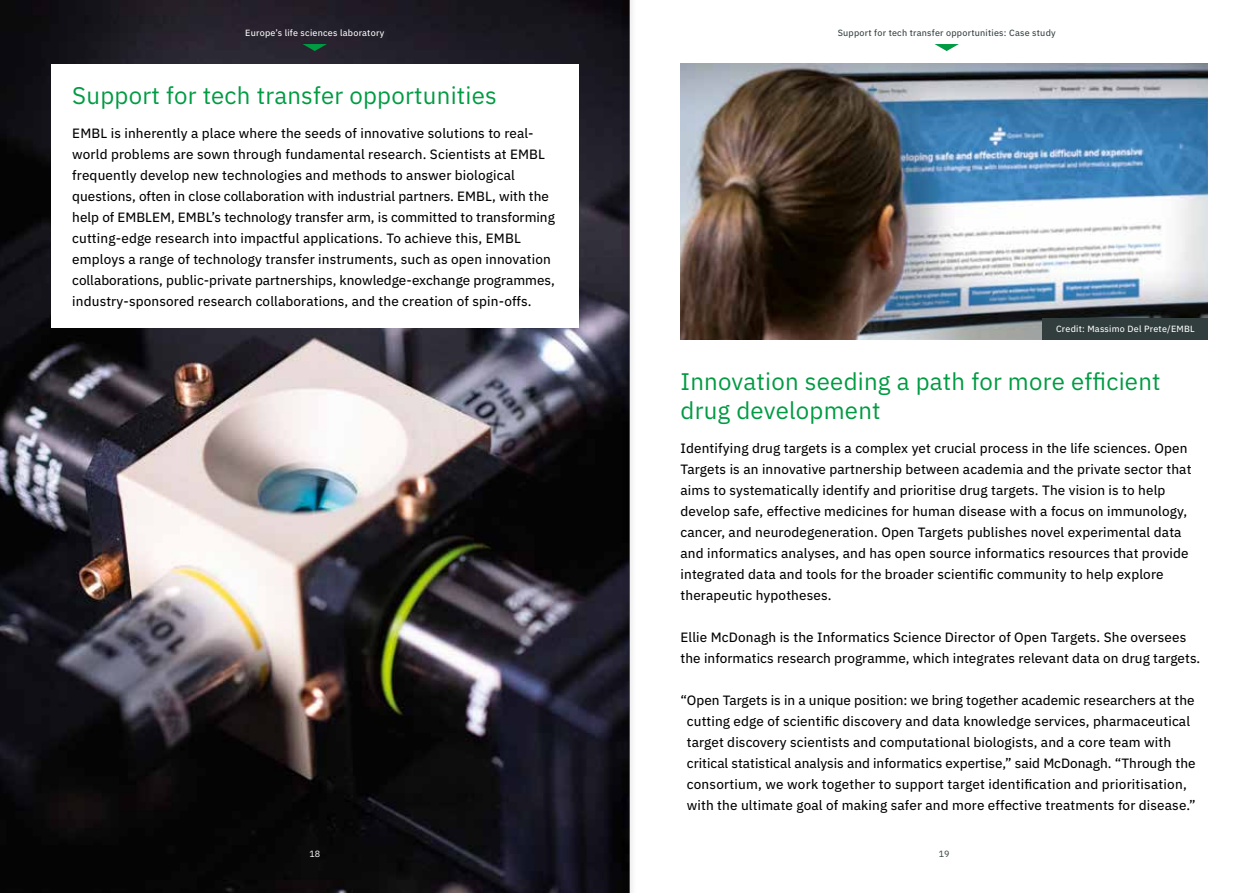
<style>
.page{position:relative;width:1259px;height:893px;background:#fff}
.page>*{position:absolute;margin:0;border:0;box-sizing:border-box;transform-origin:0 0}
.t1{font:24px/28.5px "IBM Plex Sans";letter-spacing:.01em;color:#009b43}
.t2{font:13.5px/21px "IBM Plex Sans Text";letter-spacing:.01em;color:#000}
.t3{font:9px "IBM Plex Sans Text";letter-spacing:.025em;color:#fff}
.t4{font:9px "IBM Plex Sans Text";letter-spacing:.025em;color:#323e3e}
.t5{font:9px "IBM Plex Sans";color:#fff}
.t6{font:9px "IBM Plex Sans";color:#323e3e}
</style>
<div class="page">
<img style="left:0;top:0;width:621px;height:893px">
<img style="left:680px;top:64px;width:528px;height:276px">
<div style="left:51px;top:64px;width:527px;height:263px;background:#fff"></div>
<div style="left:1043px;top:318px;width:165px;height:22px;background:#323e3e"></div>
<svg style="left:934px;top:44px;width:25px;height:7px"></svg>
<svg style="left:302px;top:44px;width:25px;height:7px"></svg>
<div style="left:621px;top:0;width:17px;height:893px;background:#000;opacity:.75"></div>
<hr style="left:629px;top:0;width:1px;height:893px;background:#656a69">
<p class="t3" style="left:245px;top:25px;width:140px">Europe’s life sciences laboratory</p>
<p class="t4" style="left:837px;top:25px;width:220px">Support for tech transfer opportunities: Case study</p>
<h1 class="t1" style="left:72px;top:79px;width:426px">Support for tech transfer opportunities</h1>
<p class="t2" style="left:72px;top:122px;width:484px">EMBL is inherently a place where the seeds of innovative solutions to real&shy;world problems are sown through fundamental research. Scientists at EMBL frequently develop new technologies and methods to answer biological questions, often in close collaboration with industrial partners. EMBL, with the help of EMBLEM, EMBL’s technology transfer arm, is committed to transforming cutting-edge research into impactful applications. To achieve this, EMBL employs a range of technology transfer instruments, such as open innovation collaborations, public-private partnerships, knowledge-exchange programmes, industry-sponsored research collaborations, and the creation of spin-offs.</p>
<p class="t3" style="left:1056px;top:322px;width:140px">Credit: Massimo Del Prete/EMBL</p>
<h1 class="t1" style="left:680px;top:365px;width:482px">Innovation seeding a path for more efficient drug development</h1>
<p class="t2" style="left:680px;top:437px;width:512px">Identifying drug targets is a complex yet crucial process in the life sciences. Open Targets is an innovative partnership between academia and the private sector that aims to systematically identify and prioritise drug targets. The vision is to help develop safe, effective medicines for human disease with a focus on immunology, cancer, and neurodegeneration. Open Targets publishes novel experimental data and informatics analyses, and has open source informatics resources that provide integrated data and tools for the broader scientific community to help explore therapeutic hypotheses.</p>
<p class="t2" style="left:680px;top:626px;width:521px">Ellie McDonagh is the Informatics Science Director of Open Targets. She oversees the informatics research programme, which integrates relevant data on drug targets.</p>
<p class="t2" style="left:687px;top:689px;width:510px;text-indent:-6px">“Open Targets is in a unique position: we bring together academic researchers at the cutting edge of scientific discovery and data knowledge services, pharmaceutical target discovery scientists and computational biologists, and a core team with critical statistical analysis and informatics expertise,” said McDonagh. “Through the consortium, we work together to support target identification and prioritisation, with the ultimate goal of making safer and more effective treatments for disease.”</p>
<p class="t5" style="left:309px;top:847px;width:12px">18</p>
<p class="t6" style="left:939px;top:847px;width:12px">19</p>
</div>
